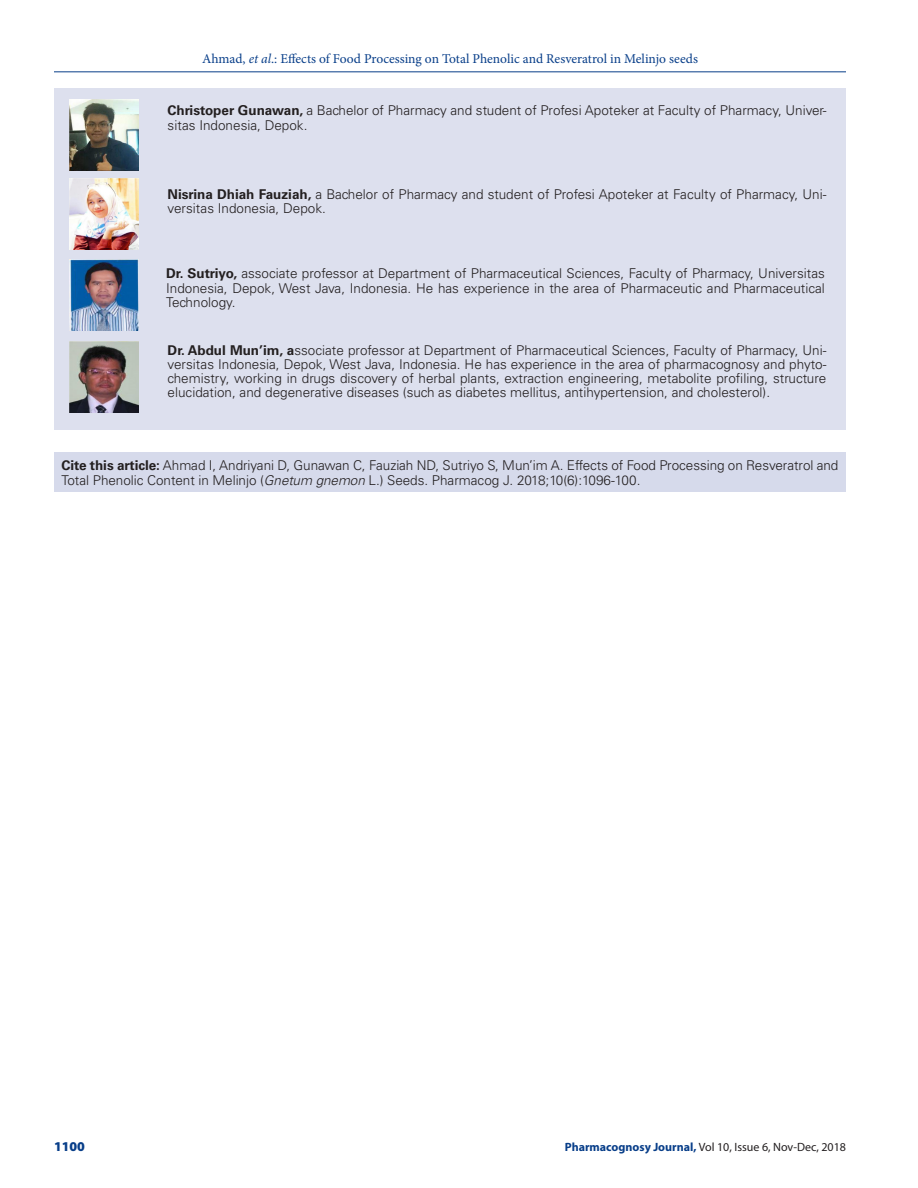
<style>
.page{position:relative;width:918px;height:1188px;background:#fff}
.page>*{position:absolute;margin:0;border:0;box-sizing:border-box;transform-origin:0 0}
.ABS_AU_TX{font:300 13.5px/14.2px "Univers LT Std";color:#231f20}
.ABS_TXT{font:300 13.5px/14.2px "Univers LT Std";letter-spacing:-.005em;color:#231f20}
.t1{font:13.5px "Minion Pro";color:#083e89}
.t2{font:900 13.5px "Myriad Pro";color:#083e89}
.t3{font:12px "Myriad Pro";color:#231f20}
.s1{font-style:italic}
.s2{font-weight:700}
.s3{font-weight:700;color:#083e89}
</style>
<div class="page">
<hr style="left:54px;top:72px;width:792px;height:1px;background:#083e89">
<div style="left:54px;top:88px;width:792px;height:341px;background:#dde0ee"></div>
<img style="left:69px;top:100px;width:70px;height:70px">
<img style="left:69px;top:179px;width:70px;height:71px">
<img style="left:69px;top:259px;width:70px;height:71px">
<img style="left:69px;top:342px;width:70px;height:71px">
<div style="left:54px;top:453px;width:792px;height:39px;background:#d6daeb"></div>
<p class="t1" style="left:202px;top:50px;width:497px">Ahmad, <span class="s1">et al</span>.: Effects of Food Processing on Total Phenolic and Resveratrol in Melinjo seeds</p>
<p class="ABS_AU_TX" style="left:168px;top:103px;width:660px"><span class="s2">Christoper Gunawan,</span> a Bachelor of Pharmacy and student of Profesi Apoteker at Faculty of Pharmacy, Univer&shy;sitas Indonesia, Depok.</p>
<p class="ABS_AU_TX" style="left:168px;top:187px;width:660px"><span class="s2">Nisrina Dhiah Fauziah,</span> a Bachelor of Pharmacy and student of Profesi Apoteker at Faculty of Pharmacy, Uni&shy;versitas Indonesia, Depok.</p>
<p class="ABS_AU_TX" style="left:166px;top:266px;width:660px;text-align:justify"><span class="s2">Dr. Sutriyo,</span> associate professor at Department of Pharmaceutical Sciences, Faculty of Pharmacy, Universitas Indonesia, Depok, West Java, Indonesia. He has experience in the area of Pharmaceutic and Pharmaceutical Technology.</p>
<p class="ABS_AU_TX" style="left:168px;top:343px;width:660px;text-align:justify"><span class="s2">Dr. Abdul Mun’im, a</span>ssociate professor at Department of Pharmaceutical Sciences, Faculty of Pharmacy, Uni&shy;versitas Indonesia, Depok, West Java, Indonesia. He has experience in the area of pharmacognosy and phyto&shy;chemistry, working in drugs discovery of herbal plants, extraction engineering, metabolite profiling, structure elucidation, and degenerative diseases (such as diabetes mellitus, antihypertension, and cholesterol).</p>
<p class="ABS_TXT" style="left:62px;top:458px;width:778px"><span class="s2">Cite this article:</span> Ahmad I, Andriyani D, Gunawan C, Fauziah ND, Sutriyo S, Mun’im A. Effects of Food Processing on Resveratrol and<br>Total Phenolic Content in Melinjo (<span class="s1">Gnetum gnemon</span> L.) Seeds. Pharmacog J. 2018;10(6):1096-100.</p>
<p class="t2" style="left:54px;top:1137px;width:32px">1100</p>
<p class="t3" style="left:565px;top:1139px;width:283px"><span class="s3">Pharmacognosy Journal,</span> Vol 10, Issue 6, Nov-Dec, 2018</p>
</div>
